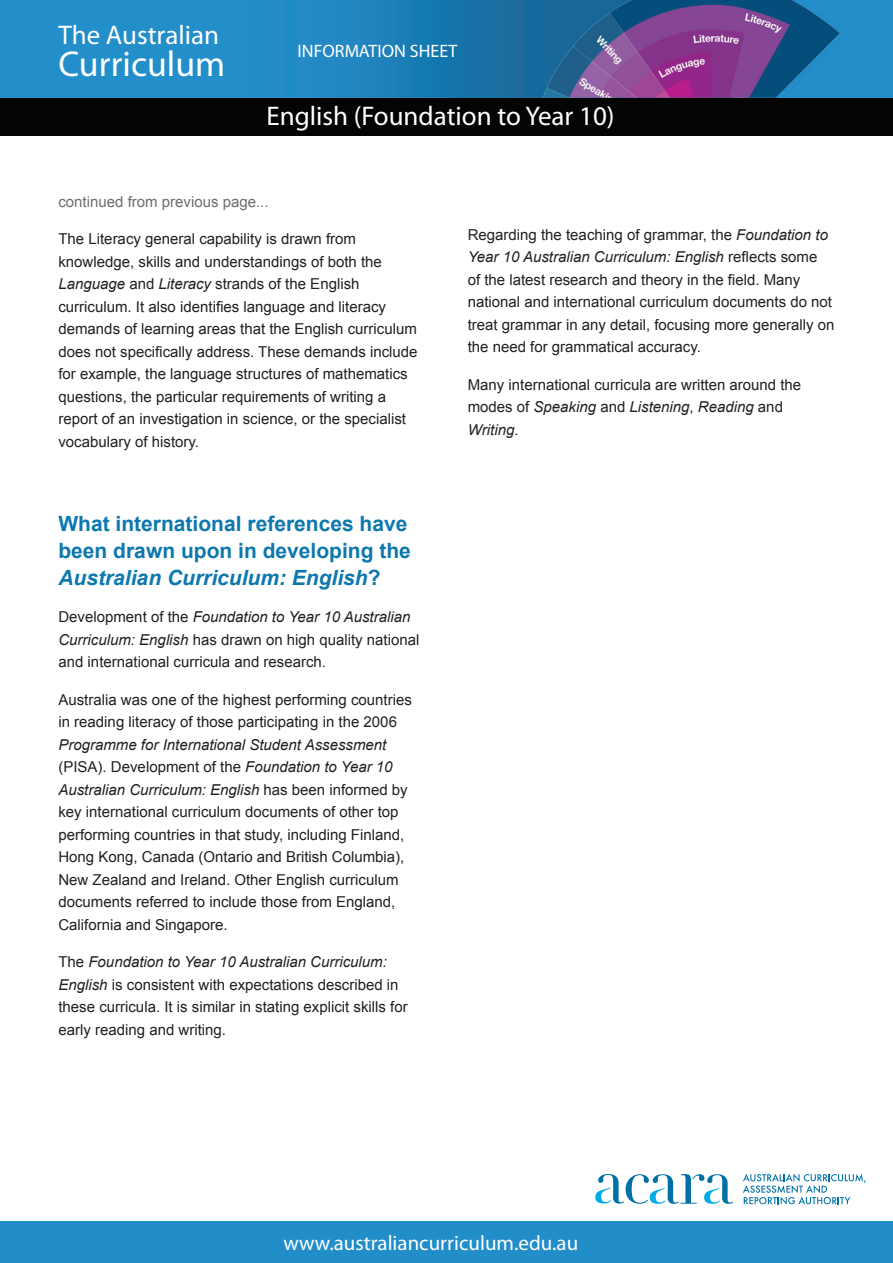
<style>
.page{position:relative;width:893px;height:1263px;background:#fff}
.page>*{position:absolute;margin:0;border:0;box-sizing:border-box;transform-origin:0 0}
.t1{font:36px "Myriad Pro";color:#fff}
.t2{font:27px "Myriad Pro";color:#fff}
.t3{font:700 21px/27px "Arial";color:#0d78ae}
.t4{font:21px "Myriad Pro";color:#fff}
.t5{font:18px "Myriad Pro";color:#fff}
.t6{font:15px/22.5px "Arial";color:#231f20}
.t7{font:15px "Arial";color:#6c6d70}
.s1{font-style:italic}
</style>
<div class="page">
<svg style="left:743px;top:1174px;width:123px;height:30px"></svg>
<svg style="left:595px;top:1174px;width:138px;height:30px"></svg>
<div style="left:0;top:1221px;width:893px;height:42px;background:#228ec9"></div>
<div style="left:0;top:96px;width:893px;height:40px;background:#040503"></div>
<img style="left:0;top:0;width:893px;height:97px">
<h2 class="t2" style="left:58px;top:18px;width:162px">The Australian</h2>
<h1 class="t1" style="left:58px;top:42px;width:168px">Curriculum</h1>
<p class="t5" style="left:298px;top:40px;width:161px">INFORMATION SHEET</p>
<h2 class="t2" style="left:266px;top:100px;width:350px">English (Foundation to Year 10)</h2>
<p class="t7" style="left:58px;top:192px;width:212px">continued from previous page...</p>
<p class="t6" style="left:58px;top:228px;width:361px">The Literacy general capability is drawn from knowledge, skills and understandings of both the <span class="s1">Language</span> and <span class="s1">Literacy</span> strands of the English curriculum. It also identifies language and literacy demands of learning areas that the English curriculum does not specifically address. These demands include for example, the language structures of mathematics questions, the particular requirements of writing a report of an investigation in science, or the specialist vocabulary of history.</p>
<h3 class="t3" style="left:58px;top:510px;width:354px">What international references have been drawn upon in developing the<br><span class="s1">Australian Curriculum: English</span>?</h3>
<p class="t6" style="left:58px;top:606px;width:362px">Development of the <span class="s1">Foundation to Year 10 Australian<br>Curriculum: English</span> has drawn on high quality national and international curricula and research.</p>
<p class="t6" style="left:58px;top:688px;width:355px">Australia was one of the highest performing countries in reading literacy of those participating in the 2006</p>
<p class="t6" style="left:58px;top:733px;width:351px"><span class="s1">Programme for International Student Assessment </span>(PISA). Development of the <span class="s1">Foundation to Year 10<br>Australian Curriculum: English</span> has been informed by key international curriculum documents of other top performing countries in that study, including Finland, Hong Kong, Canada (Ontario and British Columbia), New Zealand and Ireland. Other English curriculum documents referred to include those from England, California and Singapore.</p>
<p class="t6" style="left:58px;top:951px;width:351px">The <span class="s1">Foundation to Year 10 Australian Curriculum:<br>English</span> is consistent with expectations described in these curricula. It is similar in stating explicit skills for early reading and writing.</p>
<p class="t6" style="left:468px;top:223px;width:368px">Regarding the teaching of grammar, the <span class="s1">Foundation to Year 10 Australian Curriculum: English</span> reflects some<br>of the latest research and theory in the field. Many national and international curriculum documents do not treat grammar in any detail, focusing more generally on the need for grammatical accuracy.</p>
<p class="t6" style="left:468px;top:373px;width:335px">Many international curricula are written around the modes of <span class="s1">Speaking</span> and <span class="s1">Listening</span>, <span class="s1">Reading</span> and<br><span class="s1">Writing</span>.</p>
<h3 class="t4" style="left:283px;top:1229px;width:296px">www.australiancurriculum.edu.au</h3>
</div>
